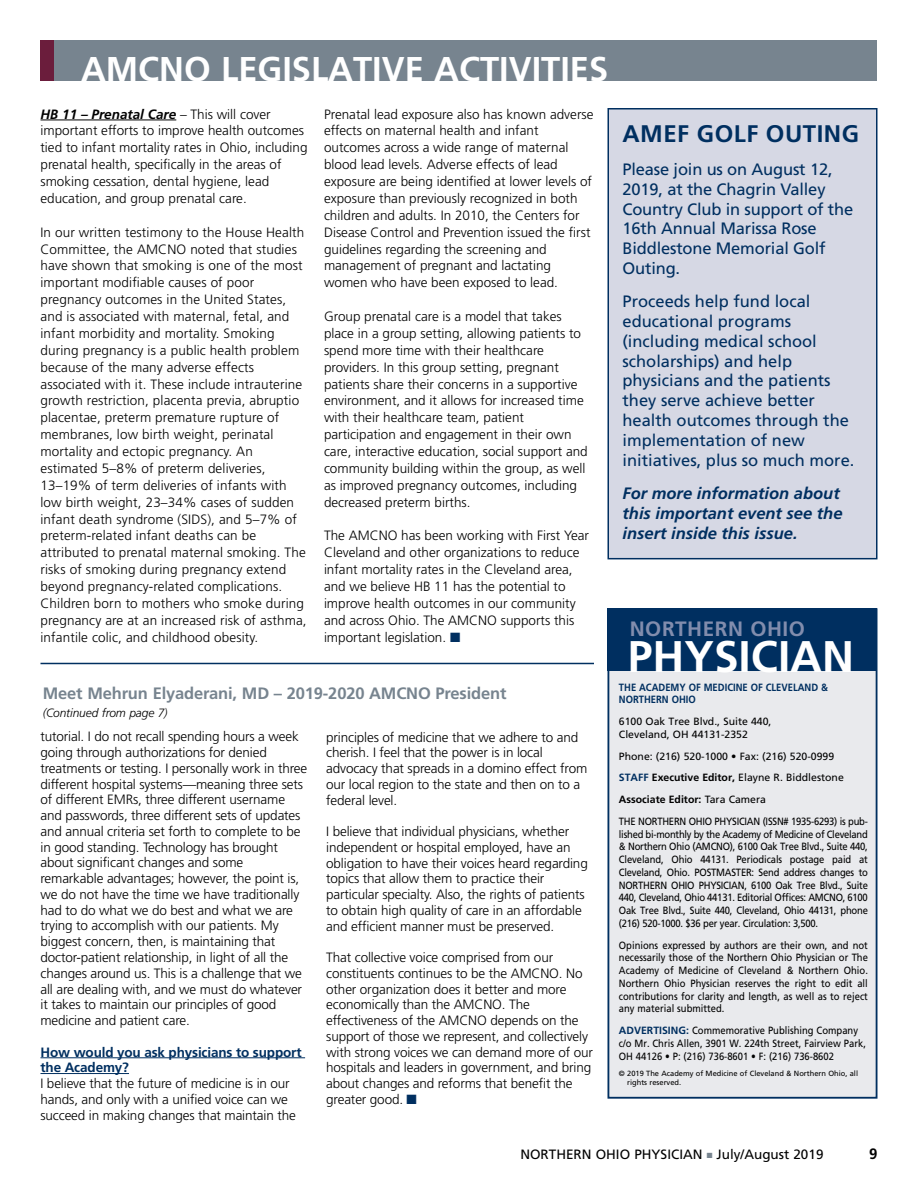
<style>
.page{position:relative;width:918px;height:1188px;background:#fff}
.page>*{position:absolute;margin:0;border:0;box-sizing:border-box;transform-origin:0 0}
.t1{font:700 44.25px "Frutiger";color:#fff}
.t2{font:700 34.35px "Frutiger";color:#fff}
.t3{font:700 24px "Frutiger";letter-spacing:.02em;color:#002f60}
.t4{font:700 20.7px "Frutiger";letter-spacing:.025em;color:#828dad}
.t5{font:16.5px/19.8px "Frutiger";color:#002f60}
.t6{font:italic 700 16.5px/19.8px "Frutiger";color:#002f60}
.t7{font:700 16.5px "Frutiger";letter-spacing:-.01em;color:#77848f}
.t8{font:700 15px "Frutiger";color:#000}
.t9{font:300 13.5px/16.8px "Frutiger";color:#000}
.t10{font:700 13.5px/15.8px "Frutiger";letter-spacing:-.01em;color:#002f60}
.t11{font:13.5px "Frutiger";color:#000}
.t12{font:italic 300 12px "Frutiger";letter-spacing:-.01em;color:#000}
.t13{font:10.5px/12.8px "Frutiger";color:#000;text-align:justify;scale:.9 1}
.t14{font:10.5px/21.8px "Frutiger";color:#000}
.t15{font:700 10.5px/12.8px "Frutiger";color:#002f60;scale:.9 1}
.t16{font:7.5px/9px "Frutiger";color:#000}
.s1{font-weight:700;font-style:italic}
.s2{color:#002f60}
.s3{font-weight:700;color:#002f60}
.s4{font-weight:700}
.s5{color:#77848f}
</style>
<div class="page">
<div style="left:40px;top:40px;width:838px;height:41px;background:#77848f"></div>
<div style="left:40px;top:40px;width:14px;height:41px;background:#6b1d3c"></div>
<div style="left:608px;top:109px;width:269px;height:450px;background:#d6d8e4"></div>
<div style="left:608px;top:108px;width:270px;height:451px;border:2px solid #002f60"></div>
<hr style="left:40px;top:120px;width:136px;height:1px;background:#000">
<hr style="left:40px;top:1057px;width:265px;height:1px;background:#002f60">
<hr style="left:40px;top:1073px;width:89px;height:1px;background:#002f60">
<hr style="left:40px;top:663px;width:554px;height:1px;background:#002f60">
<div style="left:607px;top:608px;width:270px;height:491px;background:#e9eaed;border:2px solid #002f60"></div>
<div style="left:608px;top:608px;width:270px;height:63px;background:#002f60"></div>
<h2 class="t2" style="left:81px;top:49px;width:529px">AMCNO LEGISLATIVE ACTIVITIES</h2>
<p class="t9" style="left:40px;top:105px;width:269px"><span class="s1">HB 11 – Prenatal Care</span> – This will cover important efforts to improve health outcomes tied to infant mortality rates in Ohio, including prenatal health, specifically in the areas of smoking cessation, dental hygiene, lead education, and group prenatal care.</p>
<p class="t9" style="left:40px;top:224px;width:268px">In our written testimony to the House Health Committee, the AMCNO noted that studies have shown that smoking is one of the most important modifiable causes of poor pregnancy outcomes in the United States, and is associated with maternal, fetal, and infant morbidity and mortality. Smoking during pregnancy is a public health problem because of the many adverse effects associated with it. These include intrauterine growth restriction, placenta previa, abruptio placentae, preterm premature rupture of membranes, low birth weight, perinatal mortality and ectopic pregnancy. An estimated 5–8% of preterm deliveries, 13–19% of term deliveries of infants with low birth weight, 23–34% cases of sudden infant death syndrome (SIDS), and 5–7% of preterm-related infant deaths can be attributed to prenatal maternal smoking. The risks of smoking during pregnancy extend beyond pregnancy-related complications.<br>Children born to mothers who smoke during pregnancy are at an increased risk of asthma, infantile colic, and childhood obesity.</p>
<p class="t9" style="left:324px;top:105px;width:271px">Prenatal lead exposure also has known adverse effects on maternal health and infant outcomes across a wide range of maternal blood lead levels. Adverse effects of lead exposure are being identified at lower levels of exposure than previously recognized in both children and adults. In 2010, the Centers for Disease Control and Prevention issued the first guidelines regarding the screening and management of pregnant and lactating women who have been exposed to lead.</p>
<p class="t9" style="left:324px;top:308px;width:265px">Group prenatal care is a model that takes place in a group setting, allowing patients to spend more time with their healthcare providers. In this group setting, pregnant patients share their concerns in a supportive environment, and it allows for increased time with their healthcare team, patient participation and engagement in their own care, interactive education, social support and community building within the group, as well as improved pregnancy outcomes, including decreased preterm births.</p>
<p class="t9" style="left:324px;top:527px;width:267px">The AMCNO has been working with First Year Cleveland and other organizations to reduce infant mortality rates in the Cleveland area, and we believe HB 11 has the potential to improve health outcomes in our community and across Ohio. The AMCNO supports this important legislation. <span class="s2">■</span></p>
<p class="t7" style="left:43px;top:683px;width:465px">Meet Mehrun Elyaderani, MD – 2019-2020 AMCNO President</p>
<p class="t12" style="left:43px;top:706px;width:126px">(Continued from page 7)</p>
<p class="t9" style="left:40px;top:729px;width:268px;line-height:15.8px">tutorial. I do not recall spending hours a week going through authorizations for denied treatments or testing. I personally work in three different hospital systems—meaning three sets of different EMRs, three different username and passwords, three different sets of updates and annual criteria set forth to complete to be in good standing. Technology has brought about significant changes and some remarkable advantages; however, the point is, we do not have the time we have traditionally had to do what we do best and what we are trying to accomplish with our patients. My biggest concern, then, is maintaining that doctor-patient relationship, in light of all the changes around us. This is a challenge that we all are dealing with, and we must do whatever it takes to maintain our principles of good medicine and patient care.</p>
<p class="t10" style="left:40px;top:1044px;width:263px">How would you ask physicians to support the Academy?</p>
<p class="t9" style="left:40px;top:1075px;width:257px;line-height:15.8px">I believe that the future of medicine is in our hands, and only with a unified voice can we succeed in making changes that maintain the</p>
<p class="t9" style="left:326px;top:729px;width:263px;line-height:15.8px">principles of medicine that we adhere to and cherish. I feel that the power is in local advocacy that spreads in a domino effect from our local region to the state and then on to a federal level.</p>
<p class="t9" style="left:326px;top:823px;width:263px;line-height:15.8px">I believe that individual physicians, whether independent or hospital employed, have an obligation to have their voices heard regarding topics that allow them to practice their particular specialty. Also, the rights of patients to obtain high quality of care in an affordable and efficient manner must be preserved.</p>
<p class="t9" style="left:326px;top:950px;width:268px;line-height:15.8px">That collective voice comprised from our constituents continues to be the AMCNO. No other organization does it better and more economically than the AMCNO. The effectiveness of the AMCNO depends on the support of those we represent, and collectively with strong voices we can demand more of our hospitals and leaders in government, and bring about changes and reforms that benefit the greater good. <span class="s2">■</span></p>
<h3 class="t3" style="left:622px;top:119px;width:238px">AMEF GOLF OUTING</h3>
<p class="t5" style="left:622px;top:159px;width:232px">Please join us on August 12,<br>2019, at the Chagrin Valley<br>Country Club in support of the<br>16th Annual Marissa Rose<br>Biddlestone Memorial Golf<br>Outing.</p>
<p class="t5" style="left:622px;top:291px;width:233px">Proceeds help fund local educational programs (including medical school scholarships) and help physicians and the patients they serve achieve better health outcomes through the implementation of new initiatives, plus so much more.</p>
<p class="t6" style="left:622px;top:483px;width:222px">For more information about this important event see the insert inside this issue.</p>
<h3 class="t4" style="left:630px;top:616px;width:177px">NORTHERN OHIO</h3>
<h1 class="t1" style="left:628px;top:630px;width:228px">PHYSICIAN</h1>
<p class="t15" style="left:619px;top:681px;width:234px">THE ACADEMY OF MEDICINE OF CLEVELAND &amp;<br>NORTHERN OHIO</p>
<p class="t14" style="left:619px;top:715px;width:154px;line-height:12.8px">6100 Oak Tree Blvd., Suite 440,<br>Cleveland, OH 44131-2352</p>
<p class="t14" style="left:619px;top:745px;width:251px">Phone: (216) 520-1000 • Fax: (216) 520-0999<br><span class="s3">STAFF</span> <span class="s4">Executive Editor,</span> Elayne R. Biddlestone <span class="s4">Associate Editor:</span> Tara Camera<br>THE NORTHERN OHIO PHYSICIAN (ISSN# 1935-6293) is pub-</p>
<p class="t13" style="left:619px;top:828px;width:278px">lished bi-monthly by the Academy of Medicine of Cleveland &amp; Northern Ohio (AMCNO), 6100 Oak Tree Blvd., Suite 440, Cleveland, Ohio 44131. Periodicals postage paid at Cleveland, Ohio. POSTMASTER: Send address changes to NORTHERN OHIO PHYSICIAN, 6100 Oak Tree Blvd., Suite 440, Cleveland, Ohio 44131. Editorial Offices: AMCNO, 6100<br>Oak Tree Blvd., Suite 440, Cleveland, Ohio 44131, phone (216) 520-1000. $36 per year. Circulation: 3,500.</p>
<p class="t13" style="left:619px;top:939px;width:278px">Opinions expressed by authors are their own, and not necessarily those of the Northern Ohio Physician or The Academy of Medicine of Cleveland &amp; Northern Ohio.<br>Northern Ohio Physician reserves the right to edit all contributions for clarity and length, as well as to reject any material submitted.</p>
<p class="t13" style="left:619px;top:1024px;width:276px;text-align:left"><span class="s3">ADVERTISING:</span> Commemorative Publishing Company c/o Mr. Chris Allen, 3901 W. 224th Street, Fairview Park,<br>OH 44126 • P: (216) 736-8601 • F: (216) 736-8602</p>
<p class="t16" style="left:627px;top:1069px;width:232px;text-indent:-8px">© 2019 The Academy of Medicine of Cleveland &amp; Northern Ohio, all rights reserved.</p>
<p class="t11" style="left:520px;top:1147px;width:305px">NORTHERN OHIO PHYSICIAN <span class="s5">■</span> July/August 2019</p>
<p class="t8" style="left:869px;top:1145px;width:10px">9</p>
</div>
